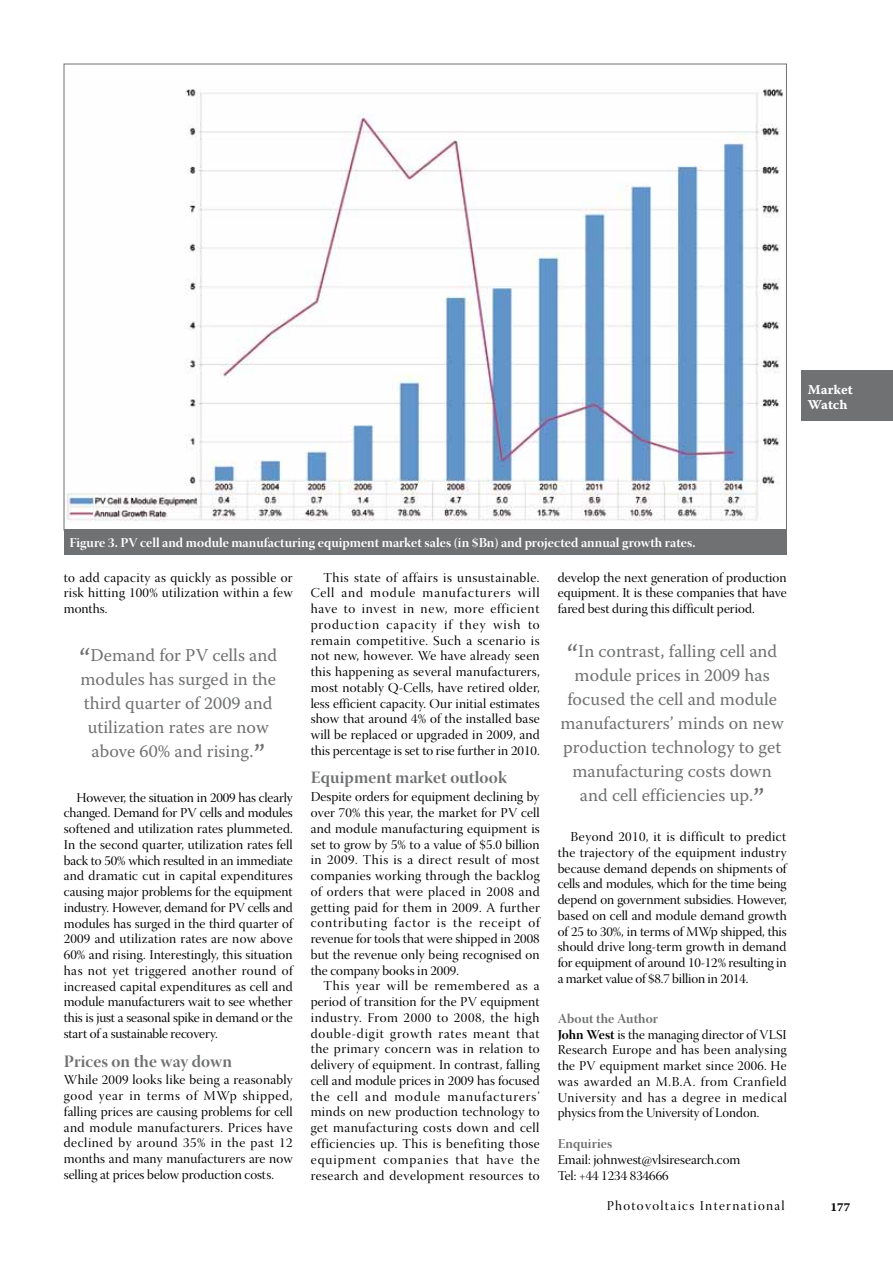
<style>
.page{position:relative;width:893px;height:1263px;background:#fff}
.page>*{position:absolute;margin:0;border:0;box-sizing:border-box;transform-origin:0 0}
.t1{font:18px/24px "Warnock Pro";color:#707172;text-align:center}
.t2{font:17.25px "Warnock Pro Bold Disp";letter-spacing:.005em;color:#707172}
.t3{font:13.5px/15.8px "Warnock Pro Disp";color:#000;text-align:justify}
.t4{font:13.5px "Warnock Pro Bold Disp";color:#fff}
.t5{font:13.5px "Warnock Pro Disp";letter-spacing:.1em;color:#000}
.t6{font:13.5px "Warnock Pro Bold Disp";letter-spacing:.005em;color:#707172}
.t7{font:13.5px/15px "Warnock Pro Bold Capt";color:#fff}
.t8{font:12px "Warnock Pro Bold Capt";color:#000}
.s1{font-size:30px}
.s2{font-family:"Warnock Pro Bold Disp"}
</style>
<div class="page">
<div style="left:801px;top:370px;width:92px;height:51px;background:#707172"></div>
<img style="left:66px;top:88px;width:718px;height:433px">
<div style="left:64px;top:529px;width:723px;height:26px;background:#707172"></div>
<p class="t7" style="left:808px;top:382px;width:46px">Market<br>Watch</p>
<p class="t4" style="left:70px;top:534px;width:628px">Figure 3. PV cell and module manufacturing equipment market sales (in $Bn) and projected annual growth rates.</p>
<p class="t3" style="left:64px;top:571px;width:231px">to add capacity as quickly as possible or risk hitting 100% utilization within a few months.</p>
<h1 class="t1" style="left:79px;top:643px;width:199px"><span class="s1">“</span>Demand for PV cells and modules has surged in the third quarter of 2009 and utilization rates are now above 60% and rising.<span class="s1">”</span></h1>
<p class="t3" style="left:64px;top:791px;width:231px;text-indent:13px">However, the situation in 2009 has clearly changed. Demand for PV cells and modules softened and utilization rates plummeted.<br>In the second quarter, utilization rates fell back to 50% which resulted in an immediate and dramatic cut in capital expenditures causing major problems for the equipment industry. However, demand for PV cells and modules has surged in the third quarter of 2009 and utilization rates are now above 60% and rising. Interestingly, this situation has not yet triggered another round of increased capital expenditures as cell and module manufacturers wait to see whether this is just a seasonal spike in demand or the start of a sustainable recovery.</p>
<p class="t2" style="left:64px;top:1050px;width:170px">Prices on the way down</p>
<p class="t3" style="left:64px;top:1074px;width:231px">While 2009 looks like being a reasonably good year in terms of MWp shipped, falling prices are causing problems for cell and module manufacturers. Prices have declined by around 35% in the past 12 months and many manufacturers are now selling at prices below production costs.</p>
<p class="t3" style="left:311px;top:571px;width:231px;text-indent:13px">This state of affairs is unsustainable.<br>Cell and module manufacturers will have to invest in new, more efficient production capacity if they wish to remain competitive. Such a scenario is not new, however. We have already seen this happening as several manufacturers, most notably Q-Cells, have retired older, less efficient capacity. Our initial estimates show that around 4% of the installed base will be replaced or upgraded in 2009, and this percentage is set to rise further in 2010.</p>
<p class="t2" style="left:311px;top:767px;width:198px">Equipment market outlook</p>
<p class="t3" style="left:311px;top:791px;width:231px">Despite orders for equipment declining by over 70% this year, the market for PV cell and module manufacturing equipment is set to grow by 5% to a value of $5.0 billion in 2009. This is a direct result of most companies working through the backlog of orders that were placed in 2008 and getting paid for them in 2009. A further contributing factor is the receipt of revenue for tools that were shipped in 2008 but the revenue only being recognised on the company books in 2009.</p>
<p class="t3" style="left:311px;top:980px;width:231px;text-indent:13px">This year will be remembered as a period of transition for the PV equipment industry. From 2000 to 2008, the high double-digit growth rates meant that the primary concern was in relation to delivery of equipment. In contrast, falling cell and module prices in 2009 has focused the cell and module manufacturers’ minds on new production technology to get manufacturing costs down and cell efficiencies up. This is benefiting those equipment companies that have the research and development resources to</p>
<p class="t3" style="left:558px;top:571px;width:230px">develop the next generation of production equipment. It is these companies that have fared best during this difficult period.</p>
<h1 class="t1" style="left:560px;top:639px;width:225px"><span class="s1">“</span>In contrast, falling cell and module prices in 2009 has focused the cell and module manufacturers’ minds on new production technology to get manufacturing costs down and cell efficiencies up.<span class="s1">”</span></h1>
<p class="t3" style="left:558px;top:830px;width:231px;text-indent:13px">Beyond 2010, it is difficult to predict the trajectory of the equipment industry because demand depends on shipments of cells and modules, which for the time being depend on government subsidies. However, based on cell and module demand growth of 25 to 30%, in terms of MWp shipped, this should drive long-term growth in demand for equipment of around 10-12% resulting in a market value of $8.7 billion in 2014.</p>
<p class="t6" style="left:558px;top:1010px;width:102px">About the Author</p>
<p class="t3" style="left:558px;top:1028px;width:231px"><span class="s2">John West</span> is the managing director of VLSI Research Europe and has been analysing the PV equipment market since 2006. He was awarded an M.B.A. from Cranfield University and has a degree in medical physics from the University of London.</p>
<p class="t6" style="left:558px;top:1135px;width:56px">Enquiries</p>
<p class="t3" style="left:558px;top:1153px;width:184px">Email: johnwest@vlsiresearch.com<br>Tel: +44 1234 834666</p>
<p class="t5" style="left:607px;top:1198px;width:180px">Photovoltaics International</p>
<p class="t8" style="left:830px;top:1200px;width:22px">177</p>
</div>
